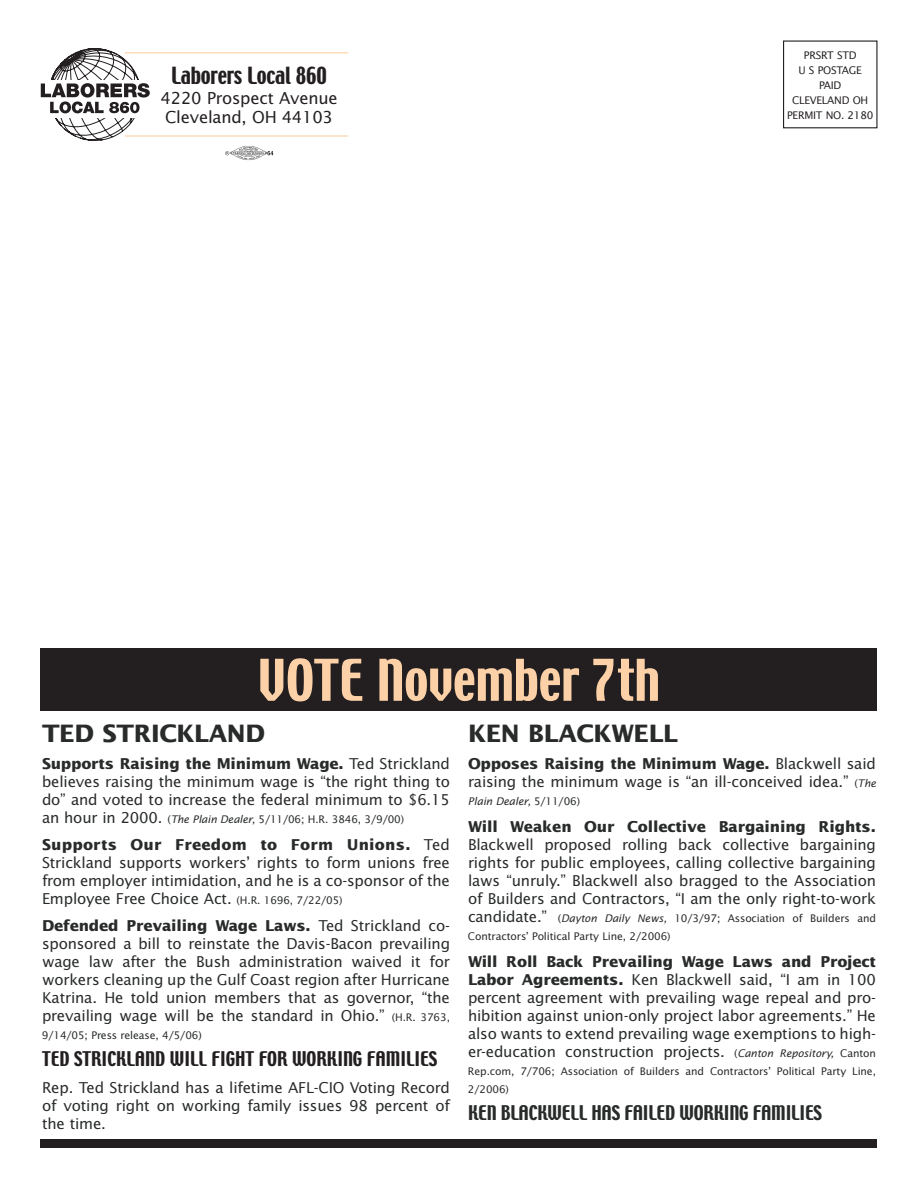
<style>
.page{position:relative;width:918px;height:1188px;background:#fff}
.page>*{position:absolute;margin:0;border:0;box-sizing:border-box;transform-origin:0 0}
.t1{font:51px "Techno";color:#fdd1a7}
.t2{font:700 24px "Lucida Sans";letter-spacing:-.015em;color:#282b2a}
.t3{font:21px "Techno";letter-spacing:-.01em;color:#231f20}
.t4{font:18px "Techno";color:#231f20}
.t5{font:18px "Techno";letter-spacing:-.01em;color:#282b2a}
.t6{font:16.5px/19.5px "Lucida Sans";letter-spacing:-.015em;color:#231f20}
.t7{font:15px/18px "Lucida Sans";letter-spacing:-.015em;color:#282b2a;text-align:justify}
.t8{font:700 15px "Lucida Sans";letter-spacing:-.01em;color:#282b2a}
.t9{font:10.5px/18px "Lucida Sans";letter-spacing:-.015em;color:#282b2a}
.t10{font:10.5px/15px "Lucida Sans";letter-spacing:-.025em;color:#231f20;text-align:center}
.t11{font:italic 10.5px "Lucida Sans";letter-spacing:-.015em;color:#282b2a}
.s1{font-weight:700}
.s2{font-size:15px}
.s3{font-style:italic}
.s4{font-size:10.5px}
.s5{font-style:italic;font-size:10.5px}
.s6{font-style:normal}
</style>
<div class="page">
<div style="left:783px;top:40px;width:95px;height:88px;border:1px solid #231f20"></div>
<hr style="left:125px;top:135px;width:223px;height:2px;background:#fdd1a7">
<hr style="left:125px;top:52px;width:223px;height:1px;background:#fdd1a7">
<svg style="left:41px;top:48px;width:109px;height:93px"></svg>
<img style="left:225px;top:145px;width:49px;height:16px">
<div style="left:40px;top:648px;width:838px;height:500px;background:#231f20"></div>
<div style="left:40px;top:711px;width:838px;height:427px;background:#fff"></div>
<h3 class="t3" style="left:171px;top:67px;width:157px">Laborers Local 860</h3>
<p class="t6" style="left:161px;top:89px;width:179px">4220 Prospect Avenue<br>Cleveland, OH 44103</p>
<p class="t10" style="left:787px;top:48px;width:88px">PRSRT STD<br>U S POSTAGE<br>PAID<br>CLEVELAND OH<br>PERMIT NO. 2180</p>
<h1 class="t1" style="left:258px;top:659px;width:404px">VOTE November 7th</h1>
<h2 class="t2" style="left:42px;top:723px;width:225px">TED STRICKLAND</h2>
<p class="t7" style="left:42px;top:755px;width:410px"><span class="s1">Supports Raising the Minimum Wage.</span> Ted Strickland believes raising the minimum wage is “the right thing to do” and voted to increase the federal minimum to $6.15</p>
<p class="t9" style="left:42px;top:810px;width:364px"><span class="s2">an hour in 2000.</span> (<span class="s3">The Plain Dealer,</span> 5/11/06; H.R. 3846, 3/9/00)</p>
<p class="t7" style="left:42px;top:836px;width:410px"><span class="s1">Supports Our Freedom to Form Unions.</span> Ted Strickland supports workers’ rights to form unions free from employer intimidation, and he is a co-sponsor of the Employee Free Choice Act. <span class="s4">(H.R. 1696, 7/22/05)</span></p>
<p class="t7" style="left:42px;top:917px;width:410px"><span class="s1">Defended Prevailing Wage Laws.</span> Ted Strickland co&shy;sponsored a bill to reinstate the Davis-Bacon prevailing wage law after the Bush administration waived it for workers cleaning up the Gulf Coast region after Hurricane Katrina. He told union members that as governor, “the prevailing wage will be the standard in Ohio.” <span class="s4">(H.R. 3763,</span></p>
<p class="t9" style="left:42px;top:1026px;width:161px">9/14/05; Press release, 4/5/06)</p>
<p class="t4" style="left:42px;top:1051px;width:397px">TED STRICKLAND WILL FIGHT FOR WORKING FAMILIES</p>
<p class="t7" style="left:42px;top:1079px;width:410px">Rep. Ted Strickland has a lifetime AFL-CIO Voting Record of voting right on working family issues 98 percent of the time.</p>
<h2 class="t2" style="left:468px;top:723px;width:212px">KEN BLACKWELL</h2>
<p class="t7" style="left:468px;top:755px;width:410px"><span class="s1">Opposes Raising the Minimum Wage.</span> Blackwell said raising the minimum wage is “an ill-conceived idea.” <span class="s4">(</span><span class="s5">The</span></p>
<p class="t11" style="left:468px;top:796px;width:114px">Plain Dealer, <span class="s6">5/11/06)</span></p>
<p class="t8" style="left:468px;top:820px;width:409px">Will Weaken Our Collective Bargaining Rights.</p>
<p class="t7" style="left:468px;top:836px;width:410px">Blackwell proposed rolling back collective bargaining rights for public employees, calling collective bargaining laws “unruly.” Blackwell also bragged to the Association of Builders and Contractors, “I am the only right-to-work</p>
<p class="t9" style="left:468px;top:909px;width:410px"><span class="s2">candidate.”</span> (<span class="s3">Dayton Daily News,</span> 10/3/97; Association of Builders and<br>Contractors’ Political Party Line, 2/2006)</p>
<p class="t7" style="left:468px;top:953px;width:410px"><span class="s1">Will Roll Back Prevailing Wage Laws and Project Labor Agreements.</span> Ken Blackwell said, “I am in 100 percent agreement with prevailing wage repeal and pro&shy;hibition against union-only project labor agreements.” He also wants to extend prevailing wage exemptions to high&shy;er-education construction projects. <span class="s4">(</span><span class="s5">Canton Repository,</span> <span class="s4">Canton</span></p>
<p class="t9" style="left:468px;top:1062px;width:409px">Rep.com, 7/706; Association of Builders and Contractors’ Political Party Line,<br>2/2006)</p>
<p class="t5" style="left:468px;top:1105px;width:355px">KEN BLACKWELL HAS FAILED WORKING FAMILIES</p>
</div>
